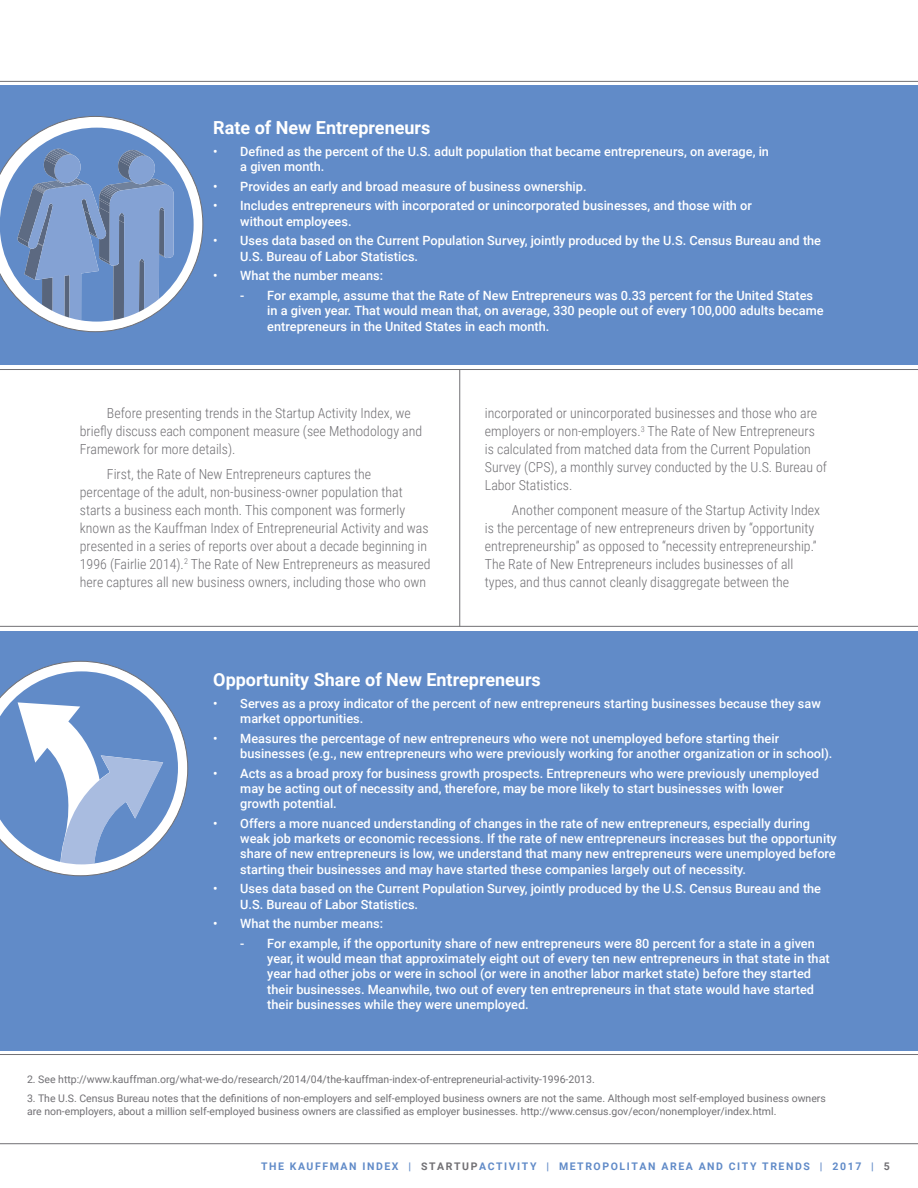
<style>
.page{position:relative;width:918px;height:1188px;background:#fff}
.page>*{position:absolute;margin:0;border:0;box-sizing:border-box;transform-origin:0 0}
.t1{font:700 18px "Roboto";color:#fff}
.t2{font:300 13.8px/18px "Roboto Condensed";color:#717074}
.t3{font:500 12.75px/15.3px "Roboto";color:#fff}
.t4{font:10.5px/12.6px "Roboto";color:#717074}
.t5{font:700 10.5px "Roboto";letter-spacing:.15em;color:#618bc8}
.s1{color:#717074}
</style>
<div class="page">
<hr style="left:0;top:1143px;width:918px;height:1px;background:#717074">
<div style="left:0;top:86px;width:918px;height:279px;background:#618bc8"></div>
<svg style="left:46px;top:116px;width:157px;height:216px"></svg>
<svg style="left:0;top:128px;width:194px;height:194px"></svg>
<div style="left:0;top:631px;width:918px;height:419px;background:#618bc8"></div>
<svg style="left:0;top:661px;width:188px;height:215px"></svg>
<hr style="left:0;top:1054px;width:918px;height:1px;background:#717074">
<hr style="left:0;top:81px;width:918px;height:1px;background:#717074">
<hr style="left:459px;top:369px;width:1px;height:258px;background:#717074">
<hr style="left:0;top:369px;width:918px;height:1px;background:#717074">
<hr style="left:0;top:626px;width:918px;height:1px;background:#717074">
<h1 class="t1" style="left:213px;top:115px;width:219px">Rate of New Entrepreneurs</h1>
<p class="t3" style="left:240px;top:143px;width:530px;text-indent:-27px">• Defined as the percent of the U.S. adult population that became entrepreneurs, on average, in a given month.</p>
<p class="t3" style="left:213px;top:178px;width:375px">• Provides an early and broad measure of business ownership.</p>
<p class="t3" style="left:240px;top:198px;width:513px;text-indent:-27px">• Includes entrepreneurs with incorporated or unincorporated businesses, and those with or without employees.</p>
<p class="t3" style="left:240px;top:233px;width:582px;text-indent:-27px">• Uses data based on the Current Population Survey, jointly produced by the U.S. Census Bureau and the<br>U.S. Bureau of Labor Statistics.</p>
<p class="t3" style="left:213px;top:268px;width:171px">• What the number means:</p>
<p class="t3" style="left:267px;top:287px;width:558px;text-indent:-27px">- For example, assume that the Rate of New Entrepreneurs was 0.33 percent for the United States in a given year. That would mean that, on average, 330 people out of every 100,000 adults became entrepreneurs in the United States in each month.</p>
<p class="t2" style="left:80px;top:404px;width:344px;text-indent:27px">Before presenting trends in the Startup Activity Index, we briefly discuss each component measure (see Methodology and<br>Framework for more details).</p>
<p class="t2" style="left:80px;top:465px;width:352px;text-indent:27px">First, the Rate of New Entrepreneurs captures the percentage of the adult, non-business-owner population that starts a business each month. This component was formerly known as the Kauffman Index of Entrepreneurial Activity and was presented in a series of reports over about a decade beginning in 1996 (Fairlie 2014).<sup>2</sup> The Rate of New Entrepreneurs as measured here captures all new business owners, including those who own</p>
<p class="t2" style="left:485px;top:404px;width:344px">incorporated or unincorporated businesses and those who are employers or non-employers.<sup>3</sup> The Rate of New Entrepreneurs is calculated from matched data from the Current Population Survey (CPS), a monthly survey conducted by the U.S. Bureau of Labor Statistics.</p>
<p class="t2" style="left:485px;top:501px;width:337px;text-indent:27px">Another component measure of the Startup Activity Index is the percentage of new entrepreneurs driven by “opportunity entrepreneurship” as opposed to “necessity entrepreneurship.” The Rate of New Entrepreneurs includes businesses of all types, and thus cannot cleanly disaggregate between the</p>
<h1 class="t1" style="left:213px;top:667px;width:329px">Opportunity Share of New Entrepreneurs</h1>
<p class="t3" style="left:240px;top:695px;width:582px;text-indent:-27px">• Serves as a proxy indicator of the percent of new entrepreneurs starting businesses because they saw market opportunities.</p>
<p class="t3" style="left:240px;top:730px;width:594px;text-indent:-27px">• Measures the percentage of new entrepreneurs who were not unemployed before starting their businesses (e.g., new entrepreneurs who were previously working for another organization or in school).</p>
<p class="t3" style="left:240px;top:765px;width:580px;text-indent:-27px">• Acts as a broad proxy for business growth prospects. Entrepreneurs who were previously unemployed may be acting out of necessity and, therefore, may be more likely to start businesses with lower growth potential.</p>
<p class="t3" style="left:240px;top:815px;width:598px;text-indent:-27px">• Offers a more nuanced understanding of changes in the rate of new entrepreneurs, especially during weak job markets or economic recessions. If the rate of new entrepreneurs increases but the opportunity share of new entrepreneurs is low, we understand that many new entrepreneurs were unemployed before starting their businesses and may have started these companies largely out of necessity.</p>
<p class="t3" style="left:240px;top:881px;width:582px;text-indent:-27px">• Uses data based on the Current Population Survey, jointly produced by the U.S. Census Bureau and the<br>U.S. Bureau of Labor Statistics.</p>
<p class="t3" style="left:213px;top:916px;width:171px">• What the number means:</p>
<p class="t3" style="left:267px;top:935px;width:564px;text-indent:-27px">- For example, if the opportunity share of new entrepreneurs were 80 percent for a state in a given year, it would mean that approximately eight out of every ten new entrepreneurs in that state in that year had other jobs or were in school (or were in another labor market state) before they started their businesses. Meanwhile, two out of every ten entrepreneurs in that state would have started their businesses while they were unemployed.</p>
<p class="t4" style="left:27px;top:1072px;width:569px">2. See http://www.kauffman.org/what-we-do/research/2014/04/the-kauffman-index-of-entrepreneurial-activity-1996-2013.</p>
<p class="t4" style="left:27px;top:1092px;width:800px">3. The U.S. Census Bureau notes that the definitions of non-employers and self-employed business owners are not the same. Although most self-employed business owners are non-employers, about a million self-employed business owners are classified as employer businesses. http://www.census.gov/econ/nonemployer/index.html.</p>
<p class="t5" style="left:261px;top:1159px;width:630px">THE KAUFFMAN INDEX | <span class="s1">STARTUP</span>ACTIVITY | METROPOLITAN AREA AND CITY TRENDS | 2017 | <span class="s1">5</span></p>
</div>
